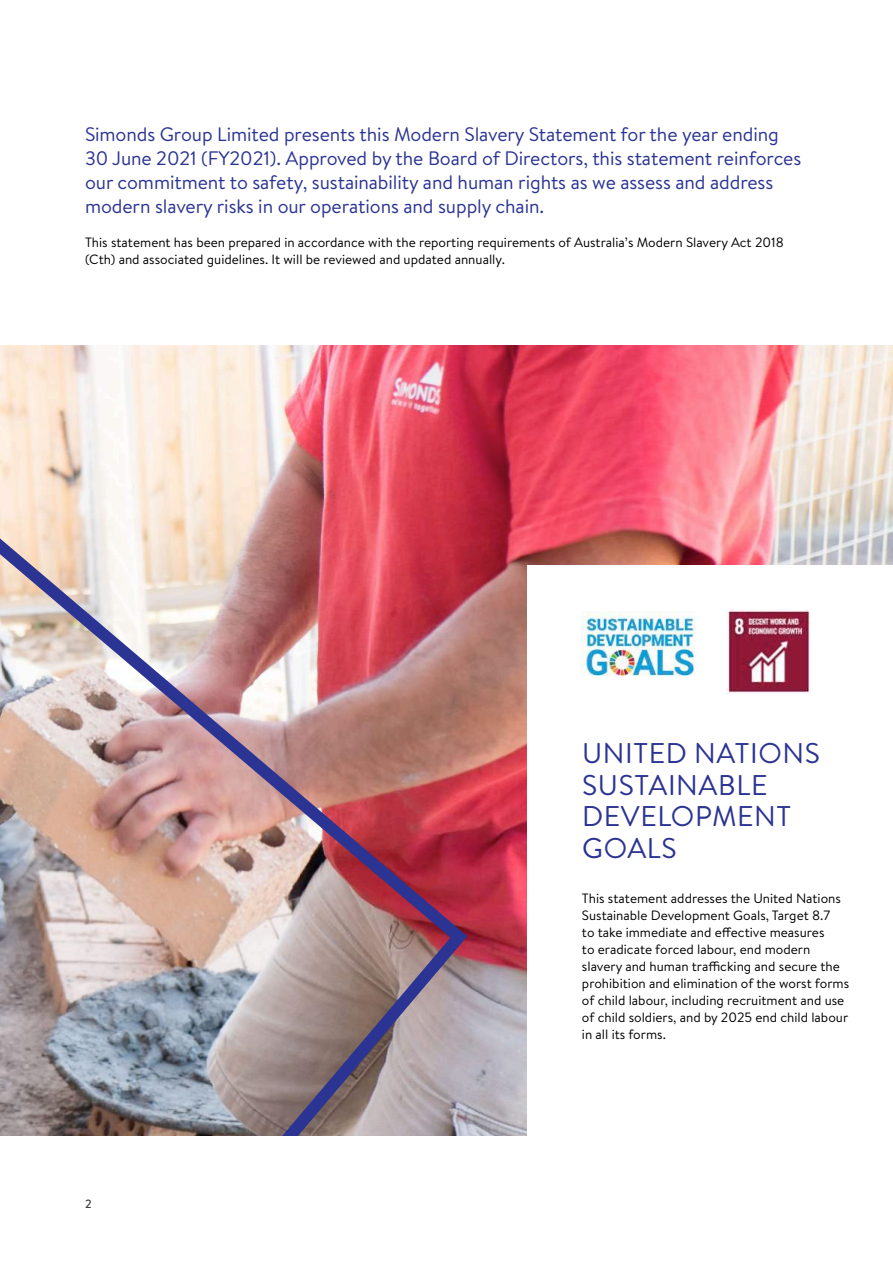
<style>
.page{position:relative;width:893px;height:1263px;background:#fff}
.page>*{position:absolute;margin:0;border:0;box-sizing:border-box;transform-origin:0 0}
.t1{font:28.5px/31.5px "Brandon Text";letter-spacing:.02em;color:#2b3393}
.t2{font:19.5px/24px "Brandon Text";letter-spacing:-.005em;color:#2b3393}
.t3{font:13.5px/17.1px "Brandon Text";color:#000}
.t4{font:500 12px "Brandon Text";color:#404041}
</style>
<div class="page">
<img style="left:0;top:345px;width:893px;height:790px">
<div style="left:527px;top:565px;width:366px;height:698px;background:#fff"></div>
<img style="left:582px;top:611px;width:114px;height:66px">
<img style="left:727px;top:609px;width:84px;height:84px">
<img style="left:0;top:476px;width:476px;height:659px">
<p class="t2" style="left:85px;top:122px;width:718px">Simonds Group Limited presents this Modern Slavery Statement for the year ending 30 June 2021 (FY2021). Approved by the Board of Directors, this statement reinforces our commitment to safety, sustainability and human rights as we assess and address modern slavery risks in our operations and supply chain.</p>
<p class="t3" style="left:85px;top:234px;width:700px">This statement has been prepared in accordance with the reporting requirements of Australia’s Modern Slavery Act 2018 (Cth) and associated guidelines. It will be reviewed and updated annually.</p>
<p class="t4" style="left:85px;top:1196px;width:8px">2</p>
<h1 class="t1" style="left:582px;top:736px;width:239px">UNITED NATIONS<br>SUSTAINABLE<br>DEVELOPMENT<br>GOALS</h1>
<p class="t3" style="left:582px;top:889px;width:269px">This statement addresses the United Nations Sustainable Development Goals, Target 8.7<br>to take immediate and effective measures<br>to eradicate forced labour, end modern slavery and human trafficking and secure the prohibition and elimination of the worst forms of child labour, including recruitment and use of child soldiers, and by 2025 end child labour in all its forms.</p>
</div>
